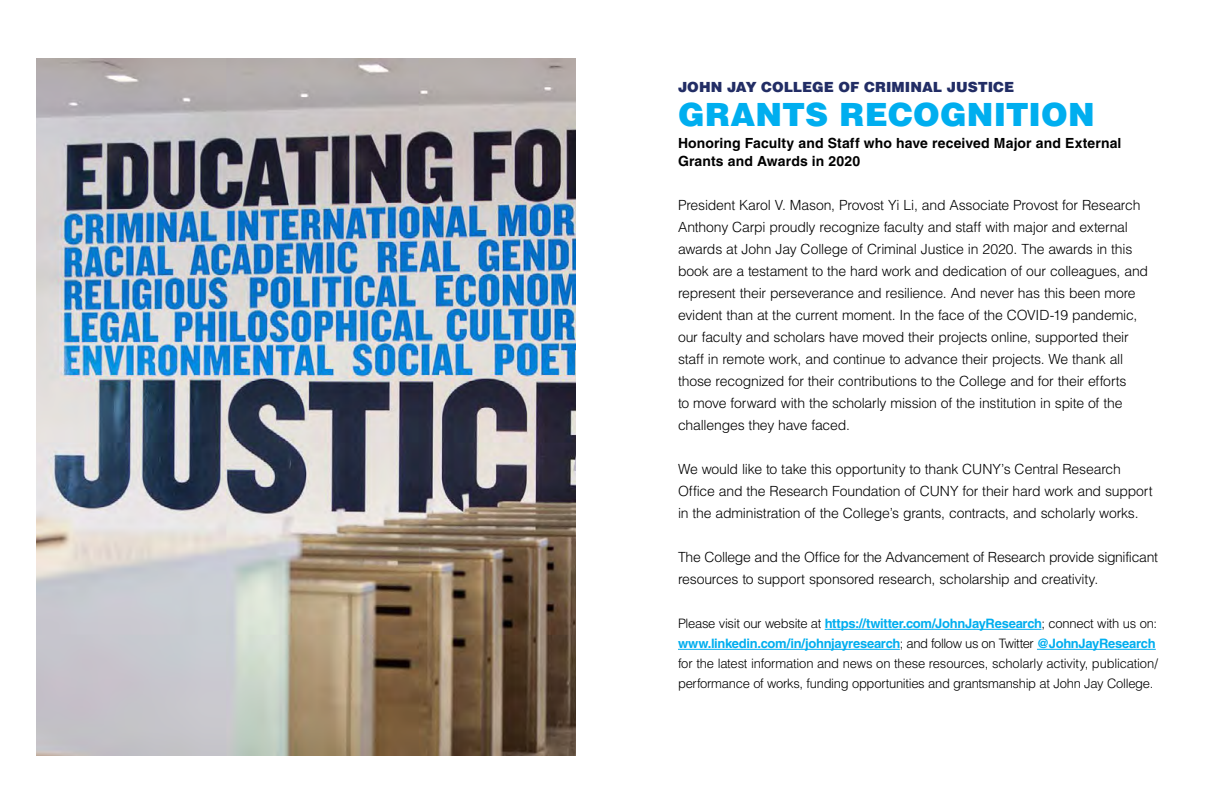
<style>
.page{position:relative;width:1224px;height:792px;background:#fff}
.page>*{position:absolute;margin:0;border:0;box-sizing:border-box;transform-origin:0 0}
.t1{font:900 32px "Helvetica LT Std";letter-spacing:.005em;color:#00aeef}
.t2{font:300 14px/22px "Helvetica LT Std";letter-spacing:-.015em;color:#000}
.t3{font:700 14px/18px "Helvetica LT Std";letter-spacing:.005em;color:#000}
.t4{font:900 14px "Helvetica LT Std";color:#222d65}
.t5{font:300 13px/20px "Helvetica LT Std";letter-spacing:-.02em;color:#000}
.s1{font-weight:700;color:#00aeef}
</style>
<div class="page">
<img style="left:36px;top:58px;width:540px;height:698px">
<hr style="left:825px;top:629px;width:217px;height:1px;background:#00aeef">
<hr style="left:678px;top:649px;width:222px;height:1px;background:#00aeef">
<hr style="left:1037px;top:649px;width:119px;height:1px;background:#00aeef">
<p class="t4" style="left:678px;top:78px;width:338px">JOHN JAY COLLEGE OF CRIMINAL JUSTICE</p>
<h1 class="t1" style="left:678px;top:94px;width:418px">GRANTS RECOGNITION</h1>
<p class="t3" style="left:678px;top:134px;width:445px">Honoring Faculty and Staff who have received Major and External<br>Grants and Awards in 2020</p>
<p class="t2" style="left:678px;top:194px;width:472px">President Karol V. Mason, Provost Yi Li, and Associate Provost for Research Anthony Carpi proudly recognize faculty and staff with major and external awards at John Jay College of Criminal Justice in 2020. The awards in this book are a testament to the hard work and dedication of our colleagues, and represent their perseverance and resilience. And never has this been more evident than at the current moment. In the face of the COVID-19 pandemic, our faculty and scholars have moved their projects online, supported their staff in remote work, and continue to advance their projects. We thank all those recognized for their contributions to the College and for their efforts<br>to move forward with the scholarly mission of the institution in spite of the challenges they have faced.</p>
<p class="t2" style="left:678px;top:458px;width:476px">We would like to take this opportunity to thank CUNY’s Central Research<br>Office and the Research Foundation of CUNY for their hard work and support in the administration of the College’s grants, contracts, and scholarly works.</p>
<p class="t2" style="left:678px;top:546px;width:481px">The College and the Office for the Advancement of Research provide significant resources to support sponsored research, scholarship and creativity.</p>
<p class="t5" style="left:678px;top:613px;width:481px">Please visit our website at <span class="s1">https://twitter.com/JohnJayResearch</span>; connect with us on: <span class="s1">www.linkedin.com/in/johnjayresearch</span>; and follow us on Twitter <span class="s1">@JohnJayResearch </span>for the latest information and news on these resources, scholarly activity, publication/ performance of works, funding opportunities and grantsmanship at John Jay College.</p>
</div>
